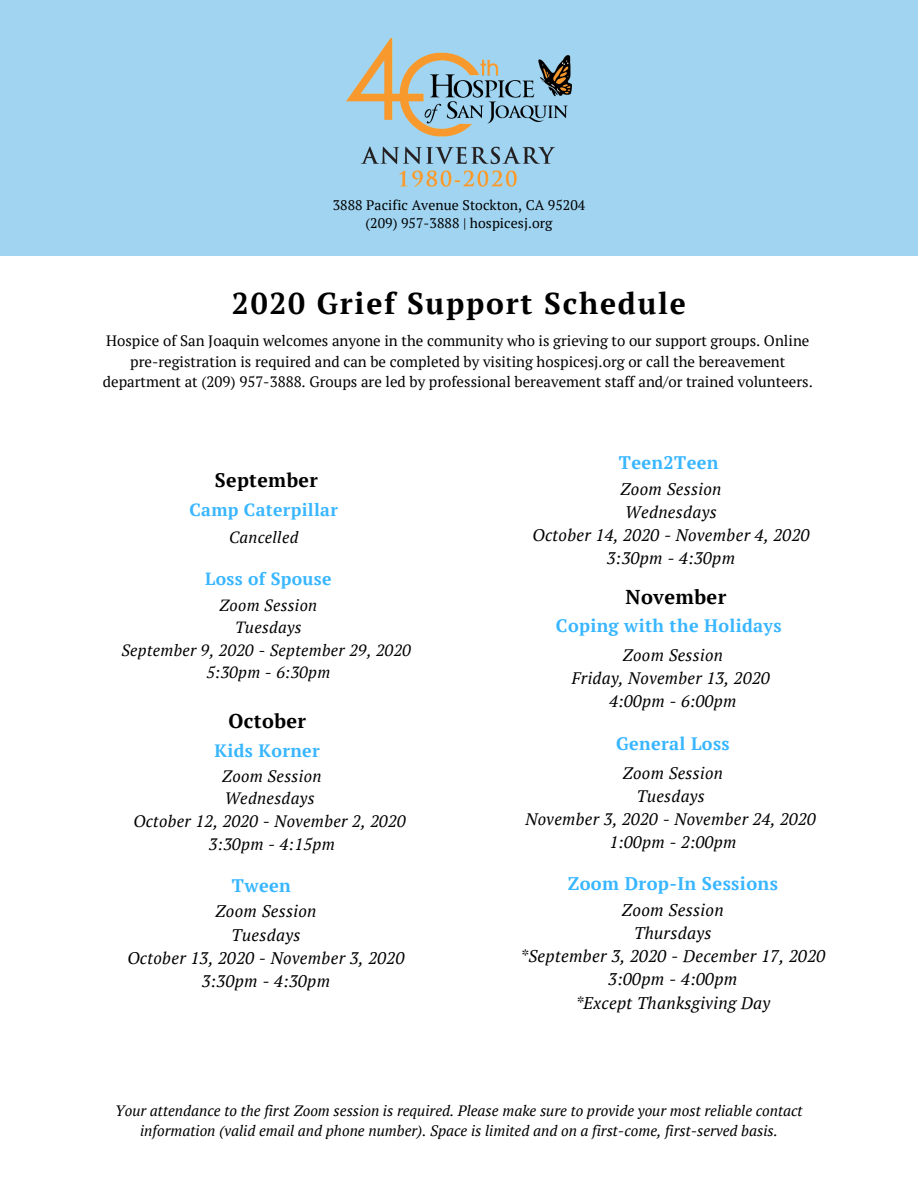
<style>
.page{position:relative;width:918px;height:1188px;background:#fff}
.page>*{position:absolute;margin:0;border:0;box-sizing:border-box;transform-origin:0 0}
.t1{font:700 30px "PT Serif";letter-spacing:.06em;color:#000}
.t2{font:700 20.1px "PT Serif";letter-spacing:.02em;color:#000}
.t3{font:700 19.8px "PT Serif";letter-spacing:.02em;color:#000}
.t4{font:700 19.5px "PT Serif";letter-spacing:.02em;color:#000}
.t5{font:700 18.3px "PT Serif";letter-spacing:.02em;color:#38b6ff}
.t6{font:700 18.15px "PT Serif";letter-spacing:.02em;color:#38b6ff}
.t7{font:700 18px "PT Serif";letter-spacing:.02em;color:#38b6ff}
.t8{font:700 17.85px "PT Serif";letter-spacing:.02em;color:#38b6ff}
.t9{font:700 17.55px "PT Serif";letter-spacing:.02em;color:#38b6ff}
.t10{font:italic 16.95px/23.2px "PT Serif";letter-spacing:.02em;color:#000;text-align:center}
.t11{font:italic 16.8px/23.1px "PT Serif";letter-spacing:.02em;color:#000;text-align:center}
.t12{font:italic 16.65px/22.8px "PT Serif";letter-spacing:.02em;color:#000;text-align:center}
.t13{font:italic 16.5px/22.6px "PT Serif";letter-spacing:.02em;color:#000;text-align:center}
.t14{font:italic 16.2px/22.4px "PT Serif";letter-spacing:.02em;color:#000;text-align:center}
.t15{font:italic 16.05px "PT Serif";letter-spacing:.02em;color:#000}
.t16{font:15px/20.5px "PT Serif";color:#000;text-align:center}
.t17{font:italic 15px/20.2px "PT Serif";color:#000;text-align:center}
.t18{font:13.95px/18.8px "PT Serif";letter-spacing:.005em;color:#000;text-align:center}
</style>
<div class="page">
<div style="left:0;top:0;width:918px;height:256px;background:#a0d4f1"></div>
<img style="left:347px;top:38px;width:225px;height:149px">
<p class="t18" style="left:333px;top:195px;width:254px">3888 Pacific Avenue Stockton, CA 95204 (209) 957-3888 | hospicesj.org</p>
<h1 class="t1" style="left:232px;top:283px;width:456px">2020 Grief Support Schedule</h1>
<p class="t16" style="left:103px;top:330px;width:712px">Hospice of San Joaquin welcomes anyone in the community who is grieving to our support groups. Online pre-registration is required and can be completed by visiting hospicesj.org or call the bereavement department at (209) 957-3888. Groups are led by professional bereavement staff and/or trained volunteers.</p>
<h3 class="t4" style="left:215px;top:467px;width:104px">September</h3>
<p class="t9" style="left:189px;top:498px;width:150px">Camp Caterpillar</p>
<p class="t15" style="left:229px;top:526px;width:71px">Cancelled</p>
<p class="t9" style="left:205px;top:567px;width:128px">Loss of Spouse</p>
<p class="t14" style="left:121px;top:594px;width:291px">Zoom Session<br>Tuesdays<br>September 9, 2020 - September 29, 2020<br>5:30pm - 6:30pm</p>
<h3 class="t3" style="left:229px;top:707px;width:79px">October</h3>
<p class="t8" style="left:215px;top:738px;width:107px">Kids Korner</p>
<p class="t13" style="left:133px;top:764px;width:274px">Zoom Session<br>Wednesdays<br>October 12, 2020 - November 2, 2020<br>3:30pm - 4:15pm</p>
<p class="t6" style="left:232px;top:873px;width:60px">Tween</p>
<p class="t11" style="left:127px;top:900px;width:279px">Zoom Session<br>Tuesdays<br>October 13, 2020 - November 3, 2020<br>3:30pm - 4:30pm</p>
<p class="t6" style="left:619px;top:450px;width:101px">Teen2Teen</p>
<p class="t11" style="left:532px;top:477px;width:279px">Zoom Session<br>Wednesdays<br>October 14, 2020 - November 4, 2020<br>3:30pm - 4:30pm</p>
<h2 class="t2" style="left:625px;top:583px;width:102px">November</h2>
<p class="t7" style="left:556px;top:613px;width:227px">Coping with the Holidays</p>
<p class="t12" style="left:572px;top:644px;width:200px">Zoom Session<br>Friday, November 13, 2020<br>4:00pm - 6:00pm</p>
<p class="t7" style="left:616px;top:731px;width:115px">General Loss</p>
<p class="t12" style="left:526px;top:762px;width:292px">Zoom Session<br>Tuesdays<br>November 3, 2020 - November 24, 2020<br>1:00pm - 2:00pm</p>
<p class="t5" style="left:568px;top:871px;width:212px">Zoom Drop-In Sessions</p>
<p class="t10" style="left:520px;top:898px;width:307px">Zoom Session<br>Thursdays<br>*September 3, 2020 - December 17, 2020<br>3:00pm - 4:00pm<br>*Except Thanksgiving Day</p>
<p class="t17" style="left:115px;top:1100px;width:689px">Your attendance to the first Zoom session is required. Please make sure to provide your most reliable contact information (valid email and phone number). Space is limited and on a first-come, first-served basis.</p>
</div>
